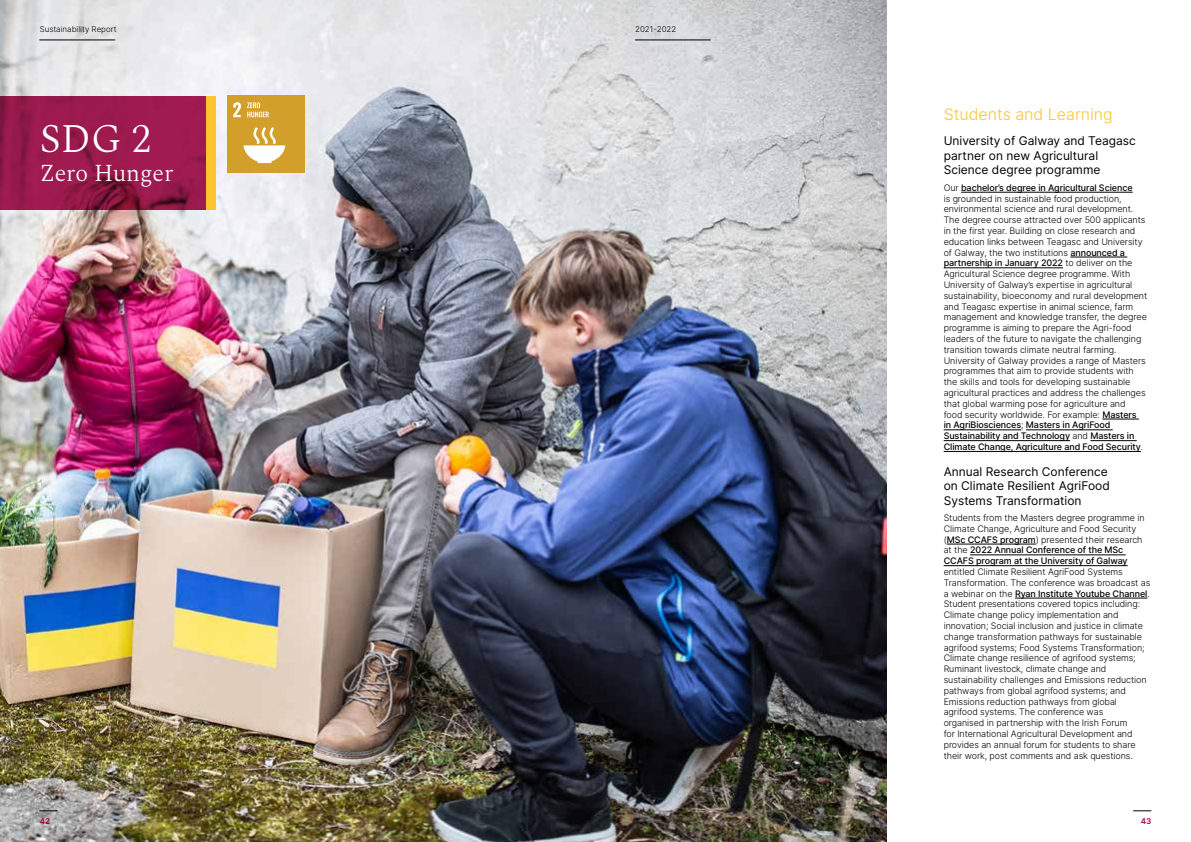
<style>
.page{position:relative;width:1191px;height:842px;background:#fff}
.page>*{position:absolute;margin:0;border:0;box-sizing:border-box;transform-origin:0 0}
.t1{font:300 40px "Spectral";color:#fff}
.t2{font:300 24px "Spectral";color:#fff}
.t3{font:300 16px "Inter";color:#ffc52f}
.t4{font:12px/14.4px "Inter";color:#000}
.t5{font:300 9px/10.8px "Inter";letter-spacing:-.01em;color:#000}
.t6{font:300 8px "Inter";color:#000}
.t7{font:600 8px "Inter";color:#aa004f}
.s1{font-weight:500}
</style>
<div class="page">
<img style="left:0;top:0;width:887px;height:842px">
<hr style="left:961px;top:192px;width:171px;height:1px;background:#000">
<hr style="left:1070px;top:257px;width:57px;height:1px;background:#000">
<hr style="left:943px;top:268px;width:120px;height:1px;background:#000">
<hr style="left:1102px;top:419px;width:37px;height:1px;background:#000">
<hr style="left:943px;top:430px;width:78px;height:1px;background:#000">
<hr style="left:1026px;top:430px;width:86px;height:1px;background:#000">
<hr style="left:943px;top:440px;width:127px;height:1px;background:#000">
<hr style="left:1090px;top:440px;width:46px;height:1px;background:#000">
<hr style="left:943px;top:451px;width:197px;height:1px;background:#000">
<hr style="left:946px;top:544px;width:89px;height:1px;background:#000">
<hr style="left:970px;top:555px;width:155px;height:1px;background:#000">
<hr style="left:943px;top:565px;width:184px;height:1px;background:#000">
<hr style="left:1015px;top:598px;width:132px;height:1px;background:#000">
<div style="left:227px;top:96px;width:77px;height:77px;background:#d19f2a"></div>
<svg style="left:233px;top:102px;width:8px;height:15px"></svg>
<svg style="left:247px;top:102px;width:22px;height:15px"></svg>
<svg style="left:243px;top:127px;width:42px;height:36px"></svg>
<svg style="left:0;top:96px;width:207px;height:113px;background:#971a4b"></svg>
<div style="left:207px;top:96px;width:9px;height:113px;background:#ffc52f"></div>
<svg style="left:40px;top:810px;width:17px;height:1px"></svg>
<hr style="left:40px;top:40px;width:75px;height:1px;background:#000">
<hr style="left:635px;top:40px;width:75px;height:1px;background:#000">
<svg style="left:1133px;top:810px;width:18px;height:1px"></svg>
<p class="t6" style="left:40px;top:24px;width:79px">Sustainability Report</p>
<h1 class="t1" style="left:40px;top:110px;width:113px">SDG 2</h1>
<h2 class="t2" style="left:40px;top:155px;width:135px">Zero Hunger</h2>
<p class="t6" style="left:635px;top:24px;width:43px">2021-2022</p>
<h3 class="t3" style="left:943px;top:103px;width:170px">Students and Learning</h3>
<h3 class="t4" style="left:943px;top:134px;width:194px">University of Galway and Teagasc partner on new Agricultural<br>Science degree programme</h3>
<p class="t5" style="left:943px;top:182px;width:205px">Our <span class="s1">bachelor’s degree in Agricultural Science<br></span>is grounded in sustainable food production, environmental science and rural development.<br>The degree course attracted over 500 applicants in the first year. Building on close research and education links between Teagasc and University of Galway, the two institutions <span class="s1">announced a partnership in January 2022</span> to deliver on the Agricultural Science degree programme. With University of Galway’s expertise in agricultural sustainability, bioeconomy and rural development and Teagasc expertise in animal science, farm management and knowledge transfer, the degree programme is aiming to prepare the Agri-food leaders of the future to navigate the challenging transition towards climate neutral farming.<br>University of Galway provides a range of Masters programmes that aim to provide students with the skills and tools for developing sustainable agricultural practices and address the challenges that global warming pose for agriculture and<br>food security worldwide. For example: <span class="s1">Masters<br>in AgriBiosciences</span>; <span class="s1">Masters in AgriFood Sustainability and Technology</span> and <span class="s1">Masters in Climate Change, Agriculture and Food Security</span>.</p>
<h3 class="t4" style="left:943px;top:464px;width:168px">Annual Research Conference on Climate Resilient AgriFood<br>Systems Transformation</h3>
<p class="t5" style="left:943px;top:512px;width:202px">Students from the Masters degree programme in Climate Change, Agriculture and Food Security (<span class="s1">MSc CCAFS program</span>) presented their research at the <span class="s1">2022 Annual Conference of the MSc CCAFS program at the University of Galway</span></p>
<p class="t5" style="left:943px;top:566px;width:208px">entitled Climate Resilient AgriFood Systems Transformation. The conference was broadcast as a webinar on the <span class="s1">Ryan Institute Youtube Channel</span>.<br>Student presentations covered topics including:<br>Climate change policy implementation and innovation; Social inclusion and justice in climate change transformation pathways for sustainable agrifood systems; Food Systems Transformation; Climate change resilience of agrifood systems; Ruminant livestock, climate change and sustainability challenges and Emissions reduction pathways from global agrifood systems; and Emissions reduction pathways from global agrifood systems. The conference was<br>organised in partnership with the Irish Forum<br>for International Agricultural Development and provides an annual forum for students to share their work, post comments and ask questions.</p>
<p class="t7" style="left:40px;top:815px;width:12px">42</p>
<p class="t7" style="left:1140px;top:815px;width:12px">43</p>
</div>
